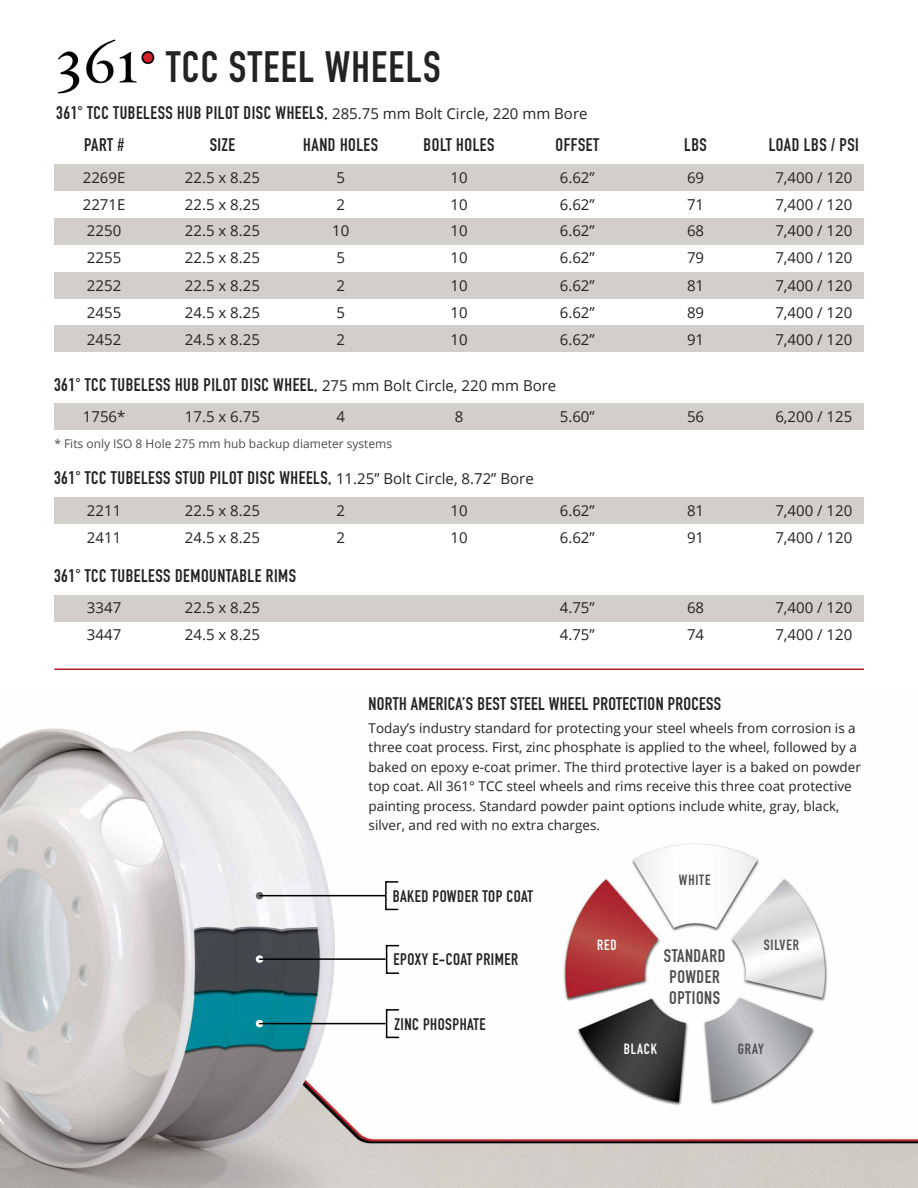
<style>
.page{position:relative;width:918px;height:1188px;background:#fff}
.page>*{position:absolute;margin:0;border:0;box-sizing:border-box;transform-origin:0 0}
.t1{font:43.2px "DIN Engschrift";letter-spacing:.03em;color:#242323}
.t2{font:18px "DIN Engschrift";letter-spacing:.03em;color:#242323}
.t3{font:18px/21px "DIN Engschrift";letter-spacing:.03em;color:#4d4d4f}
.t4{font:16.5px "DIN Engschrift";letter-spacing:.03em;color:#242323}
.t5{font:15px "Open Sans";color:#242323}
.t6{font:14.55px "DIN Engschrift";letter-spacing:.06em;color:#4d4d4f}
.t7{font:14.55px "DIN Engschrift";letter-spacing:.06em;color:#fff}
.t8{font:13.5px/19.5px "Open Sans";color:#242323}
.t9{font:12px "Open Sans";color:#4d4d4f}
.s1{font-family:"Open Sans";font-size:15px}
</style>
<div class="page">
<img style="left:57px;top:39px;width:98px;height:55px">
<div style="left:54px;top:164px;width:810px;height:27px;background:#d2cec9"></div>
<div style="left:54px;top:403px;width:810px;height:27px;background:#d2cec9"></div>
<div style="left:54px;top:497px;width:810px;height:27px;background:#d2cec9"></div>
<div style="left:54px;top:595px;width:810px;height:27px;background:#d2cec9"></div>
<div style="left:54px;top:272px;width:810px;height:27px;background:#d2cec9"></div>
<div style="left:54px;top:218px;width:810px;height:27px;background:#d2cec9"></div>
<div style="left:54px;top:325px;width:810px;height:27px;background:#d2cec9"></div>
<hr style="left:54px;top:669px;width:810px;height:1px;background:#ac1f2d">
<img style="left:0;top:728px;width:918px;height:460px">
<svg style="left:256px;top:892px;width:7px;height:7px"></svg>
<div style="left:256px;top:955px;width:7px;height:8px;background:#fff;border-radius:50%"></div>
<svg style="left:256px;top:1020px;width:7px;height:7px"></svg>
<div style="left:386px;top:1009px;width:13px;height:29px;border:2px solid #000"></div>
<div style="left:386px;top:945px;width:13px;height:29px;border:2px solid #000"></div>
<div style="left:385px;top:881px;width:14px;height:29px;border:2px solid #000"></div>
<hr style="left:260px;top:895px;width:125px;height:1px;background:#000">
<hr style="left:260px;top:958px;width:125px;height:2px;background:#000">
<hr style="left:260px;top:1023px;width:125px;height:1px;background:#000">
<h1 class="t1" style="left:166px;top:41px;width:276px">TCC STEEL WHEELS</h1>
<p class="t2" style="left:56px;top:102px;width:533px">361° TCC TUBELESS HUB PILOT DISC WHEELS, <span class="s1">285.75 mm Bolt Circle, 220 mm Bore</span></p>
<p class="t2" style="left:84px;top:134px;width:42px">PART #</p>
<p class="t2" style="left:210px;top:134px;width:27px">SIZE</p>
<p class="t2" style="left:303px;top:134px;width:76px">HAND HOLES</p>
<p class="t2" style="left:424px;top:134px;width:72px">BOLT HOLES</p>
<p class="t2" style="left:555px;top:134px;width:45px">OFFSET</p>
<p class="t2" style="left:684px;top:134px;width:24px">LBS</p>
<p class="t2" style="left:769px;top:134px;width:92px">LOAD LBS / PSI</p>
<p class="t5" style="left:83px;top:167px;width:44px">2269E</p>
<p class="t5" style="left:185px;top:167px;width:77px">22.5 x 8.25</p>
<p class="t5" style="left:336px;top:167px;width:10px">5</p>
<p class="t5" style="left:450px;top:167px;width:19px">10</p>
<p class="t5" style="left:560px;top:167px;width:36px">6.62”</p>
<p class="t5" style="left:687px;top:167px;width:19px">69</p>
<p class="t5" style="left:775px;top:167px;width:79px">7,400 / 120</p>
<p class="t5" style="left:83px;top:194px;width:44px">2271E</p>
<p class="t5" style="left:185px;top:194px;width:77px">22.5 x 8.25</p>
<p class="t5" style="left:336px;top:194px;width:10px">2</p>
<p class="t5" style="left:450px;top:194px;width:19px">10</p>
<p class="t5" style="left:560px;top:194px;width:36px">6.62”</p>
<p class="t5" style="left:687px;top:194px;width:19px">71</p>
<p class="t5" style="left:775px;top:194px;width:79px">7,400 / 120</p>
<p class="t5" style="left:87px;top:220px;width:36px">2250</p>
<p class="t5" style="left:185px;top:220px;width:77px">22.5 x 8.25</p>
<p class="t5" style="left:332px;top:220px;width:19px">10</p>
<p class="t5" style="left:450px;top:220px;width:19px">10</p>
<p class="t5" style="left:560px;top:220px;width:36px">6.62”</p>
<p class="t5" style="left:687px;top:220px;width:19px">68</p>
<p class="t5" style="left:775px;top:220px;width:79px">7,400 / 120</p>
<p class="t5" style="left:87px;top:248px;width:36px">2255</p>
<p class="t5" style="left:185px;top:248px;width:77px">22.5 x 8.25</p>
<p class="t5" style="left:336px;top:248px;width:10px">5</p>
<p class="t5" style="left:450px;top:248px;width:19px">10</p>
<p class="t5" style="left:560px;top:248px;width:36px">6.62”</p>
<p class="t5" style="left:687px;top:248px;width:19px">79</p>
<p class="t5" style="left:775px;top:248px;width:79px">7,400 / 120</p>
<p class="t5" style="left:87px;top:275px;width:36px">2252</p>
<p class="t5" style="left:185px;top:275px;width:77px">22.5 x 8.25</p>
<p class="t5" style="left:336px;top:275px;width:10px">2</p>
<p class="t5" style="left:450px;top:275px;width:19px">10</p>
<p class="t5" style="left:560px;top:275px;width:36px">6.62”</p>
<p class="t5" style="left:687px;top:275px;width:19px">81</p>
<p class="t5" style="left:775px;top:275px;width:79px">7,400 / 120</p>
<p class="t5" style="left:87px;top:302px;width:36px">2455</p>
<p class="t5" style="left:185px;top:302px;width:77px">24.5 x 8.25</p>
<p class="t5" style="left:336px;top:302px;width:10px">5</p>
<p class="t5" style="left:450px;top:302px;width:19px">10</p>
<p class="t5" style="left:560px;top:302px;width:36px">6.62”</p>
<p class="t5" style="left:687px;top:302px;width:19px">89</p>
<p class="t5" style="left:775px;top:302px;width:79px">7,400 / 120</p>
<p class="t5" style="left:87px;top:329px;width:36px">2452</p>
<p class="t5" style="left:185px;top:329px;width:77px">24.5 x 8.25</p>
<p class="t5" style="left:336px;top:329px;width:10px">2</p>
<p class="t5" style="left:450px;top:329px;width:19px">10</p>
<p class="t5" style="left:560px;top:329px;width:36px">6.62”</p>
<p class="t5" style="left:687px;top:329px;width:19px">91</p>
<p class="t5" style="left:775px;top:329px;width:79px">7,400 / 120</p>
<p class="t2" style="left:54px;top:374px;width:504px">361° TCC TUBELESS HUB PILOT DISC WHEEL, <span class="s1">275 mm Bolt Circle, 220 mm Bore</span></p>
<p class="t5" style="left:83px;top:406px;width:44px">1756*</p>
<p class="t5" style="left:185px;top:406px;width:77px">17.5 x 6.75</p>
<p class="t5" style="left:336px;top:406px;width:10px">4</p>
<p class="t5" style="left:455px;top:406px;width:10px">8</p>
<p class="t5" style="left:560px;top:406px;width:36px">5.60”</p>
<p class="t5" style="left:687px;top:406px;width:19px">56</p>
<p class="t5" style="left:775px;top:406px;width:79px">6,200 / 125</p>
<p class="t9" style="left:54px;top:435px;width:339px">* Fits only ISO 8 Hole 275 mm hub backup diameter systems</p>
<p class="t2" style="left:54px;top:468px;width:481px">361° TCC TUBELESS STUD PILOT DISC WHEELS, <span class="s1">11.25” Bolt Circle, 8.72” Bore</span></p>
<p class="t5" style="left:87px;top:500px;width:36px">2211</p>
<p class="t5" style="left:185px;top:500px;width:77px">22.5 x 8.25</p>
<p class="t5" style="left:336px;top:500px;width:10px">2</p>
<p class="t5" style="left:450px;top:500px;width:19px">10</p>
<p class="t5" style="left:560px;top:500px;width:36px">6.62”</p>
<p class="t5" style="left:687px;top:500px;width:19px">81</p>
<p class="t5" style="left:775px;top:500px;width:79px">7,400 / 120</p>
<p class="t5" style="left:87px;top:527px;width:36px">2411</p>
<p class="t5" style="left:185px;top:527px;width:77px">24.5 x 8.25</p>
<p class="t5" style="left:336px;top:527px;width:10px">2</p>
<p class="t5" style="left:450px;top:527px;width:19px">10</p>
<p class="t5" style="left:560px;top:527px;width:36px">6.62”</p>
<p class="t5" style="left:687px;top:527px;width:19px">91</p>
<p class="t5" style="left:775px;top:527px;width:79px">7,400 / 120</p>
<p class="t2" style="left:54px;top:565px;width:244px">361° TCC TUBELESS DEMOUNTABLE RIMS</p>
<p class="t5" style="left:87px;top:598px;width:36px">3347</p>
<p class="t5" style="left:185px;top:598px;width:77px">22.5 x 8.25</p>
<p class="t5" style="left:560px;top:598px;width:36px">4.75”</p>
<p class="t5" style="left:687px;top:598px;width:19px">68</p>
<p class="t5" style="left:775px;top:598px;width:79px">7,400 / 120</p>
<p class="t5" style="left:87px;top:625px;width:36px">3447</p>
<p class="t5" style="left:185px;top:625px;width:77px">24.5 x 8.25</p>
<p class="t5" style="left:560px;top:625px;width:36px">4.75”</p>
<p class="t5" style="left:687px;top:625px;width:19px">74</p>
<p class="t5" style="left:775px;top:625px;width:79px">7,400 / 120</p>
<p class="t2" style="left:369px;top:693px;width:354px">NORTH AMERICA’S BEST STEEL WHEEL PROTECTION PROCESS</p>
<p class="t8" style="left:369px;top:718px;width:494px">Today’s industry standard for protecting your steel wheels from corrosion is a three coat process. First, zinc phosphate is applied to the wheel, followed by a baked on epoxy e-coat primer. The third protective layer is a baked on powder top coat. All 361° TCC steel wheels and rims receive this three coat protective painting process. Standard powder paint options include white, gray, black, silver, and red with no extra charges.</p>
<p class="t4" style="left:393px;top:886px;width:142px">BAKED POWDER TOP COAT</p>
<p class="t4" style="left:394px;top:950px;width:126px">EPOXY E-COAT PRIMER</p>
<p class="t4" style="left:395px;top:1014px;width:93px">ZINC PHOSPHATE</p>
<p class="t6" style="left:679px;top:872px;width:33px">WHITE</p>
<p class="t7" style="left:597px;top:936px;width:21px">RED</p>
<p class="t3" style="left:664px;top:945px;width:63px">STANDARD<br>POWDER<br>OPTIONS</p>
<p class="t6" style="left:764px;top:937px;width:37px">SILVER</p>
<p class="t7" style="left:624px;top:1040px;width:35px">BLACK</p>
<p class="t6" style="left:738px;top:1040px;width:27px">GRAY</p>
</div>
